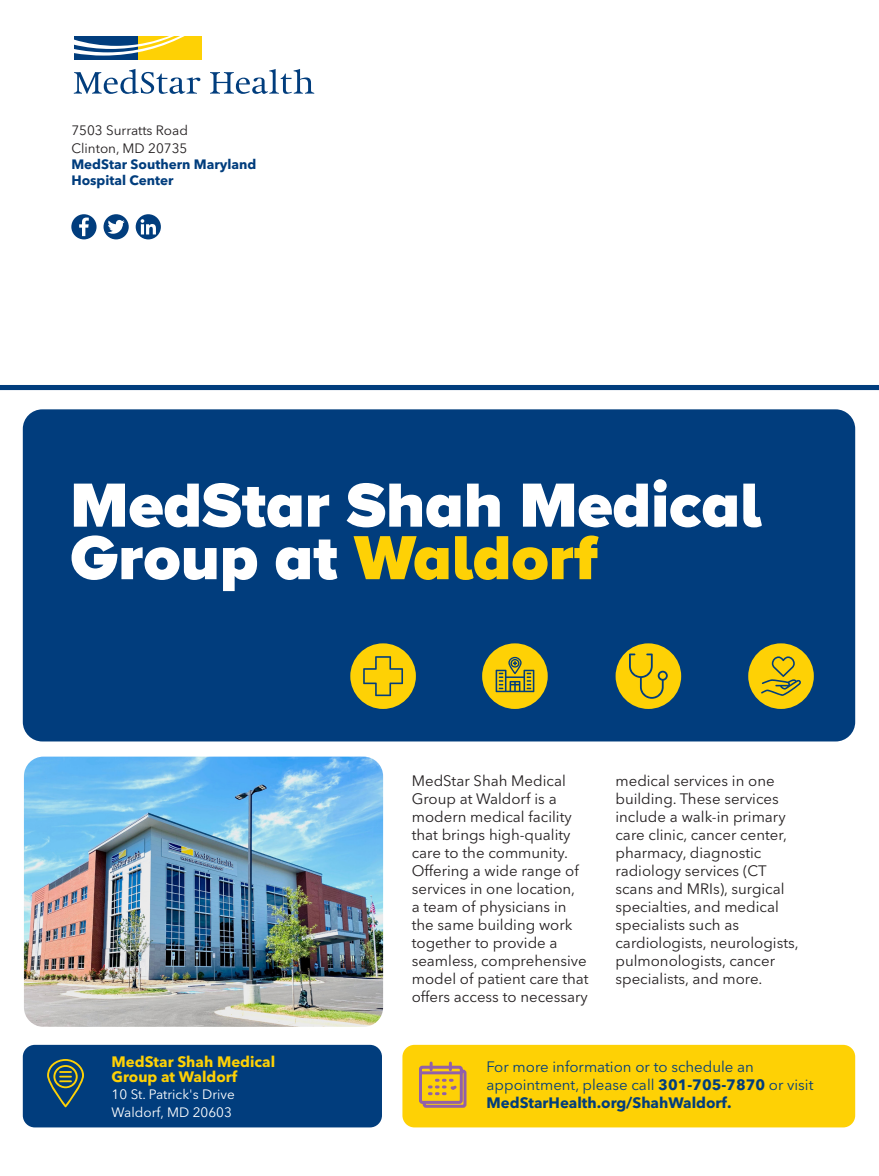
<style>
.page{position:relative;width:879px;height:1176px;background:#fff}
.page>*{position:absolute;margin:0;border:0;box-sizing:border-box;transform-origin:0 0}
.t1{font:900 64.5px/52.5px "Proxima Nova A";color:#fff}
.body_copy_10_12{font:15px/18px "Avenir Next LT Pro";color:#231f20}
.t2{font:15px/18px "Avenir Next LT Pro";color:#013d7d}
.body_copy_10_12-2{font:700 15px/15px "Avenir Next LT Pro";color:#fed105}
.t3{font:700 13.5px "Avenir Next LT Pro";color:#013d7d}
.body_copy_10_12-3{font:13.5px "Avenir Next LT Pro";color:#fff}
.t4{font:13.5px "Avenir Next LT Pro";color:#231f20}
.s1{color:#fed105}
.s2{font-weight:700}
</style>
<div class="page">
<svg style="left:74px;top:69px;width:126px;height:25px"></svg>
<svg style="left:210px;top:69px;width:104px;height:25px"></svg>
<svg style="left:74px;top:36px;width:128px;height:24px"></svg>
<div style="left:137px;top:36px;width:64px;height:23px;background:#fed105"></div>
<div style="left:74px;top:36px;width:63px;height:23px;background:#013d7d"></div>
<svg style="left:74px;top:36px;width:111px;height:20px"></svg>
<div style="left:71px;top:214px;width:25px;height:25px;background:#013d7d;border-radius:50%"></div>
<svg style="left:79px;top:217px;width:10px;height:19px"></svg>
<div style="left:103px;top:214px;width:26px;height:25px;background:#013d7d;border-radius:50%"></div>
<svg style="left:108px;top:220px;width:17px;height:14px"></svg>
<div style="left:136px;top:214px;width:25px;height:25px;background:#013d7d;border-radius:50%"></div>
<svg style="left:140px;top:219px;width:16px;height:15px"></svg>
<svg style="left:0;top:385px;width:878px;height:6px"></svg>
<div style="left:23px;top:1044px;width:359px;height:83px;background:#013d7d;border-radius:12px"></div>
<div style="left:23px;top:409px;width:831px;height:332px;background:#013d7d;border-radius:20px"></div>
<img style="left:24px;top:756px;width:359px;height:270px">
<div style="left:482px;top:643px;width:65px;height:65px;background:#fed105;border-radius:50%"></div>
<svg style="left:495px;top:656px;width:39px;height:36px"></svg>
<div style="left:747px;top:643px;width:66px;height:65px;background:#fed105;border-radius:50%"></div>
<svg style="left:761px;top:656px;width:39px;height:39px"></svg>
<div style="left:350px;top:643px;width:65px;height:65px;background:#fed105;border-radius:50%"></div>
<svg style="left:363px;top:656px;width:40px;height:40px"></svg>
<div style="left:615px;top:643px;width:65px;height:65px;background:#fed105;border-radius:50%"></div>
<svg style="left:629px;top:653px;width:38px;height:45px"></svg>
<svg style="left:47px;top:1059px;width:37px;height:47px"></svg>
<div style="left:402px;top:1044px;width:452px;height:83px;background:#fed105;border-radius:12px"></div>
<svg style="left:419px;top:1062px;width:48px;height:46px"></svg>
<p class="t4" style="left:71px;top:122px;width:118px">7503 Surratts Road</p>
<p class="t4" style="left:71px;top:140px;width:117px">Clinton, MD 20735</p>
<p class="t3" style="left:71px;top:156px;width:186px">MedStar Southern Maryland</p>
<p class="t3" style="left:71px;top:172px;width:104px">Hospital Center</p>
<p class="t1" style="left:70px;top:478px;width:692px">MedStar Shah Medical<br>Group at <span class="s1">Waldorf</span></p>
<p class="body_copy_10_12-2" style="left:112px;top:1053px;width:165px">MedStar Shah Medical<br>Group at Waldorf</p>
<p class="body_copy_10_12-3" style="left:112px;top:1086px;width:125px">10 St. Patrick's Drive</p>
<p class="body_copy_10_12-3" style="left:112px;top:1103px;width:122px">Waldorf, MD 20603</p>
<p class="body_copy_10_12" style="left:411px;top:771px;width:178px">MedStar Shah Medical<br>Group at Waldorf is a modern medical facility that brings high-quality care to the community.<br>Offering a wide range of services in one location,<br>a team of physicians in the same building work together to provide a seamless, comprehensive model of patient care that offers access to necessary</p>
<p class="body_copy_10_12" style="left:615px;top:771px;width:185px">medical services in one building. These services include a walk-in primary care clinic, cancer center, pharmacy, diagnostic radiology services (CT scans and MRIs), surgical specialties, and medical specialists such as cardiologists, neurologists, pulmonologists, cancer specialists, and more.</p>
<p class="t2" style="left:486px;top:1057px;width:328px">For more information or to schedule an appointment, please call <span class="s2">301-705-7870</span> or visit<br><span class="s2">MedStarHealth.org/ShahWaldorf.</span></p>
</div>
